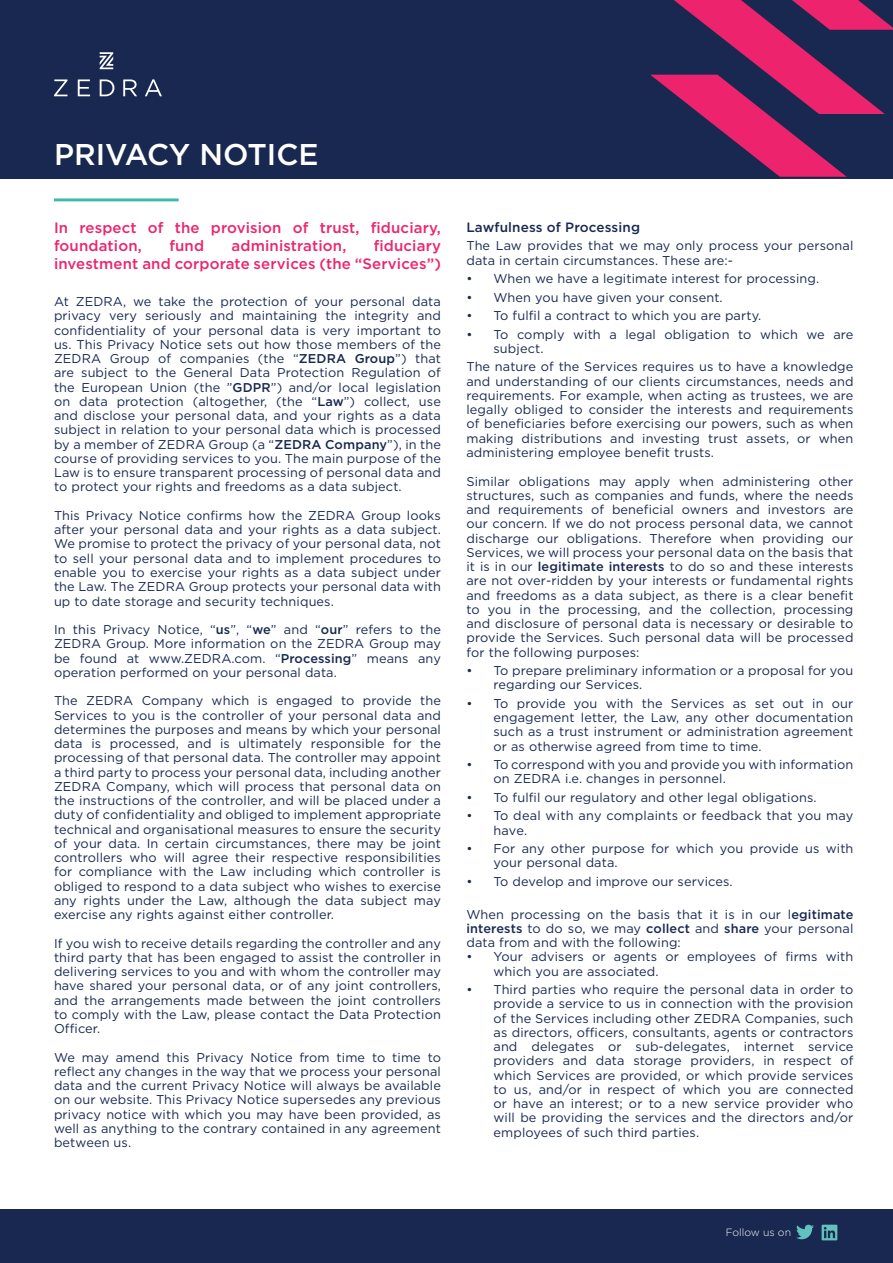
<style>
.page{position:relative;width:893px;height:1263px;background:#fff}
.page>*{position:absolute;margin:0;border:0;box-sizing:border-box;transform-origin:0 0}
.t1{font:500 30px "Gotham";color:#fff}
.t2{font:500 15px/18px "Gotham";letter-spacing:.01em;color:#ed246d}
.t3{font:500 13.5px "Gotham";letter-spacing:.01em;color:#182850}
.t4{font:12.75px/14.2px "Gotham";letter-spacing:.01em;color:#182850;text-align:justify}
.t5{font:300 10.5px "Gotham";color:#fff}
.s1{font-weight:500}
</style>
<div class="page">
<hr style="left:54px;top:200px;width:125px;height:1px;background:#3ab7b1">
<div style="left:0;top:1209px;width:893px;height:54px;background:#182850"></div>
<svg style="left:796px;top:1225px;width:18px;height:14px"></svg>
<svg style="left:822px;top:1225px;width:15px;height:15px"></svg>
<div style="left:0;top:0;width:893px;height:178px;background:#182850"></div>
<svg style="left:650px;top:0;width:243px;height:177px"></svg>
<svg style="left:54px;top:79px;width:108px;height:18px"></svg>
<svg style="left:100px;top:52px;width:13px;height:18px"></svg>
<hr style="left:54px;top:198px;width:125px;height:2px;background:#3ab7b1">
<h1 class="t1" style="left:54px;top:135px;width:266px">PRIVACY NOTICE</h1>
<p class="t2" style="left:54px;top:219px;width:388px">In respect of the provision of trust, fiduciary, foundation,</p>
<p class="t2" style="left:54px;top:237px;width:388px;text-align:right">fiduciary<br>investment and corporate services (the “Services”)</p>
<p class="t4" style="left:54px;top:294px;width:388px">At ZEDRA, we take the protection of your personal data privacy very seriously and maintaining the integrity and confidentiality of your personal data is very important to us. This Privacy Notice sets out how those members of the ZEDRA Group of companies (the “<span class="s1">ZEDRA Group</span>”) that are subject to the General Data Protection Regulation of the European Union (the ”<span class="s1">GDPR</span>”) and/or local legislation on data protection (altogether, (the “<span class="s1">Law</span>”) collect, use and disclose your personal data, and your rights as a data subject in relation to your personal data which is processed by a member of ZEDRA Group (a “<span class="s1">ZEDRA Company</span>”), in the course of providing services to you. The main purpose of the Law is to ensure transparent processing of personal data and to protect your rights and freedoms as a data subject.</p>
<p class="t4" style="left:54px;top:508px;width:388px">This Privacy Notice confirms how the ZEDRA Group looks after your personal data and your rights as a data subject.<br>We promise to protect the privacy of your personal data, not to sell your personal data and to implement procedures to enable you to exercise your rights as a data subject under the Law. The ZEDRA Group protects your personal data with up to date storage and security techniques.</p>
<p class="t4" style="left:54px;top:622px;width:388px">In this Privacy Notice, “<span class="s1">us</span>”, “<span class="s1">we</span>” and “<span class="s1">our</span>” refers to the ZEDRA Group. More information on the ZEDRA Group may be found at www.ZEDRA.com. “<span class="s1">Processing</span>” means any operation performed on your personal data.</p>
<p class="t4" style="left:54px;top:693px;width:388px">The ZEDRA Company which is engaged to provide the Services to you is the controller of your personal data and determines the purposes and means by which your personal data is processed, and is ultimately responsible for the processing of that personal data. The controller may appoint a third party to process your personal data, including another ZEDRA Company, which will process that personal data on the instructions of the controller, and will be placed under a duty of confidentiality and obliged to implement appropriate technical and organisational measures to ensure the security of your data. In certain circumstances, there may be joint controllers who will agree their respective responsibilities for compliance with the Law including which controller is obliged to respond to a data subject who wishes to exercise any rights under the Law, although the data subject may exercise any rights against either controller.</p>
<p class="t4" style="left:54px;top:936px;width:388px">If you wish to receive details regarding the controller and any third party that has been engaged to assist the controller in delivering services to you and with whom the controller may have shared your personal data, or of any joint controllers, and the arrangements made between the joint controllers to comply with the Law, please contact the Data Protection Officer.</p>
<p class="t4" style="left:54px;top:1050px;width:388px">We may amend this Privacy Notice from time to time to reflect any changes in the way that we process your personal data and the current Privacy Notice will always be available on our website. This Privacy Notice supersedes any previous privacy notice with which you may have been provided, as well as anything to the contrary contained in any agreement between us.</p>
<p class="t2" style="left:169px;top:237px;width:36px">fund</p>
<p class="t2" style="left:232px;top:237px;width:116px">administration,</p>
<p class="t3" style="left:466px;top:218px;width:175px">Lawfulness of Processing</p>
<p class="t4" style="left:466px;top:238px;width:388px">The Law provides that we may only process your personal data in certain circumstances. These are:-</p>
<p class="t4" style="left:466px;top:271px;width:354px">• When we have a legitimate interest for processing.</p>
<p class="t4" style="left:466px;top:290px;width:258px">• When you have given your consent.</p>
<p class="t4" style="left:466px;top:308px;width:296px">• To fulfil a contract to which you are party.</p>
<p class="t4" style="left:493px;top:327px;width:361px;text-indent:-27px">• To comply with a legal obligation to which we are subject.</p>
<p class="t4" style="left:466px;top:360px;width:388px">The nature of the Services requires us to have a knowledge and understanding of our clients circumstances, needs and requirements. For example, when acting as trustees, we are legally obliged to consider the interests and requirements of beneficiaries before exercising our powers, such as when making distributions and investing trust assets, or when administering employee benefit trusts.</p>
<p class="t4" style="left:466px;top:474px;width:388px">Similar obligations may apply when administering other structures, such as companies and funds, where the needs and requirements of beneficial owners and investors are our concern. If we do not process personal data, we cannot discharge our obligations. Therefore when providing our Services, we will process your personal data on the basis that it is in our <span class="s1">legitimate interests</span> to do so and these interests are not over-ridden by your interests or fundamental rights and freedoms as a data subject, as there is a clear benefit to you in the processing, and the collection, processing and disclosure of personal data is necessary or desirable to provide the Services. Such personal data will be processed for the following purposes:</p>
<p class="t4" style="left:493px;top:663px;width:361px;text-indent:-27px">• To prepare preliminary information or a proposal for you regarding our Services.</p>
<p class="t4" style="left:493px;top:696px;width:361px;text-indent:-27px">• To provide you with the Services as set out in our engagement letter, the Law, any other documentation such as a trust instrument or administration agreement or as otherwise agreed from time to time.</p>
<p class="t4" style="left:493px;top:757px;width:361px;text-indent:-27px">• To correspond with you and provide you with information on ZEDRA i.e. changes in personnel.</p>
<p class="t4" style="left:466px;top:790px;width:352px">• To fulfil our regulatory and other legal obligations.</p>
<p class="t4" style="left:493px;top:808px;width:361px;text-indent:-27px">• To deal with any complaints or feedback that you may have.</p>
<p class="t4" style="left:493px;top:841px;width:361px;text-indent:-27px">• For any other purpose for which you provide us with your personal data.</p>
<p class="t4" style="left:466px;top:874px;width:268px">• To develop and improve our services.</p>
<p class="t4" style="left:466px;top:907px;width:388px">When processing on the basis that it is in our l<span class="s1">egitimate interests</span> to do so, we may <span class="s1">collect</span> and <span class="s1">share</span> your personal data from and with the following:</p>
<p class="t4" style="left:493px;top:949px;width:361px;text-indent:-27px">• Your advisers or agents or employees of firms with which you are associated.</p>
<p class="t4" style="left:493px;top:982px;width:361px;text-indent:-27px">• Third parties who require the personal data in order to provide a service to us in connection with the provision of the Services including other ZEDRA Companies, such as directors, officers, consultants, agents or contractors and delegates or sub-delegates, internet service providers and data storage providers, in respect of which Services are provided, or which provide services to us, and/or in respect of which you are connected or have an interest; or to a new service provider who will be providing the services and the directors and/or employees of such third parties.</p>
<p class="t5" style="left:726px;top:1225px;width:67px">Follow us on</p>
</div>
